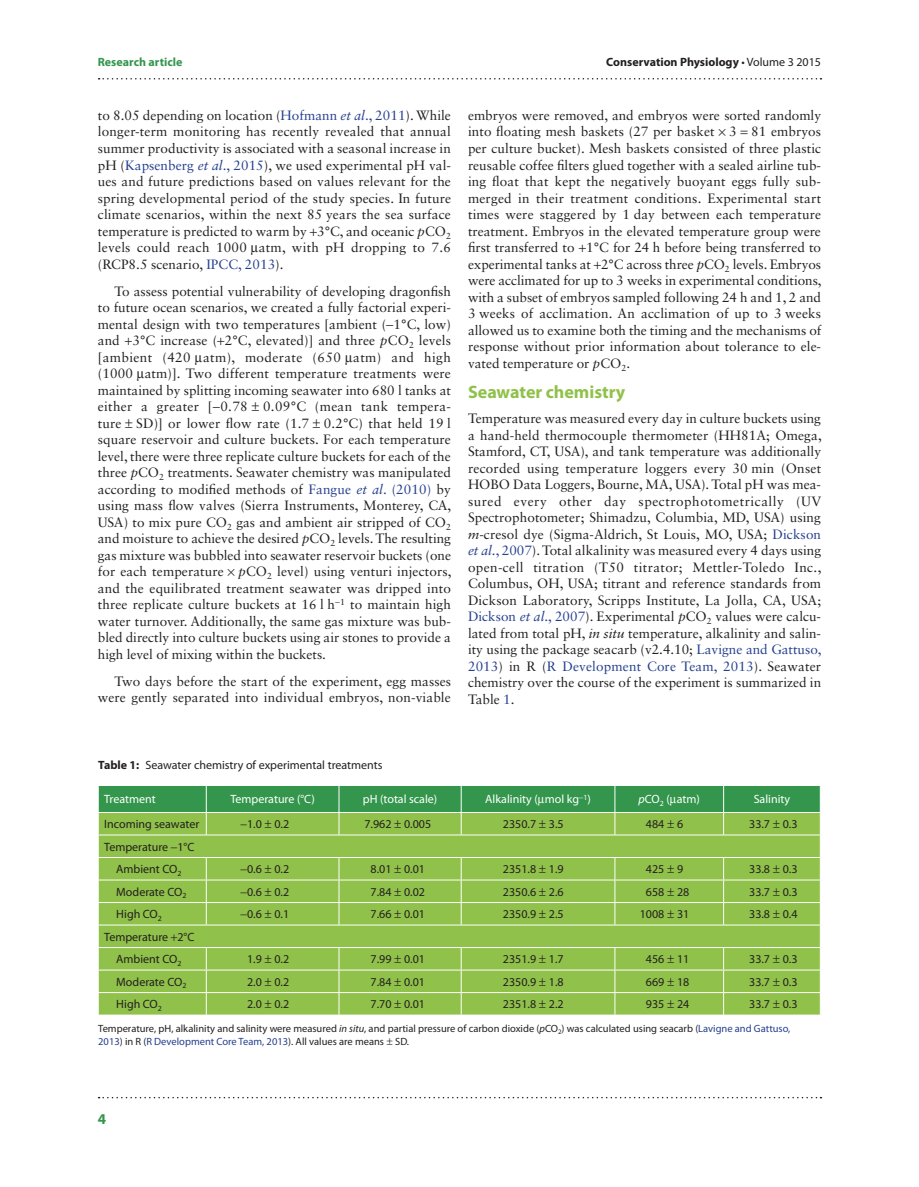
<style>
.page{position:relative;width:919px;height:1187px;background:#fff}
.page>*{position:absolute;margin:0;border:0;box-sizing:border-box;transform-origin:0 0}
._2{font:700 18px "Myriad Pro";color:#90c14a}
.t1{font:700 15px "Myriad Pro";color:#33964c}
.T{font:13.5px/16.5px "Sabon LT Std";letter-spacing:.005em;color:#231f20;text-align:justify}
.T1{font:13.5px/16.5px "Sabon LT Std";color:#231f20;text-align:justify}
.TB{font:12px "Myriad Pro";color:#231f20}
.TCH{font:12px "Myriad Pro";color:#fff}
.TT{font:12px "Myriad Pro";color:#231f20}
.t2{font:700 12px "Myriad Pro";color:#231f20}
.t3{font:700 12px "Myriad Pro";color:#33964c}
.TFN{font:10.5px/12.6px "Myriad Pro";color:#231f20}
.s1{font-weight:400}
.s2{color:#253f8e}
.s3{font-style:italic;color:#253f8e}
.s4{font-style:italic}
.s5{font-weight:700}
</style>
<div class="page">
<svg style="left:99px;top:1096px;width:722px;height:2px"></svg>
<svg style="left:99px;top:78px;width:722px;height:1px"></svg>
<svg style="left:98px;top:785px;width:722px;height:229px;background:#8bbf53"></svg>
<p class="t3" style="left:98px;top:55px;width:86px">Research article</p>
<p class="t2" style="left:606px;top:55px;width:216px">Conservation Physiology <span class="s1">• Volume 3 2015</span></p>
<p class="T1" style="left:98px;top:107px;width:355px">to 8.05 depending on location (<span class="s2">Hofmann</span> <span class="s3">et al</span><span class="s2">., 2011</span>). While longer-term monitoring has recently revealed that annual summer productivity is associated with a seasonal increase in pH (<span class="s2">Kapsenberg</span> <span class="s3">et al</span><span class="s2">., 2015</span>), we used experimental pH val&shy;ues and future predictions based on values relevant for the spring developmental period of the study species. In future climate scenarios, within the next 85 years the sea surface temperature is predicted to warm by 3°C, and oceanic <span class="s4">p</span>CO<sub>2 </sub>levels could reach 1000 atm, with pH dropping to 7.6 (RCP8.5 scenario, <span class="s2">IPCC, 2013</span>).</p>
<p class="T" style="left:98px;top:282px;width:355px;text-indent:16px">To assess potential vulnerability of developing dragonfish to future ocean scenarios, we created a fully factorial experi&shy;mental design with two temperatures [ambient (−1°C, low) and 3°C increase ( 2°C, elevated)] and three <span class="s4">p</span>CO<sub>2</sub> levels [ambient (420 atm), moderate (650 atm) and high (1000 atm)]. Two different temperature treatments were maintained by splitting incoming seawater into 680 l tanks at either a greater [−0.78 0.09°C (mean tank tempera&shy;ture SD)] or lower flow rate (1.7 0.2°C) that held 19 l square reservoir and culture buckets. For each temperature level, there were three replicate culture buckets for each of the three <span class="s4">p</span>CO<sub>2</sub> treatments. Seawater chemistry was manipulated according to modified methods of <span class="s2">Fangue</span> <span class="s3">et al</span><span class="s2">. (2010)</span> by using mass flow valves (Sierra Instruments, Monterey, CA, USA) to mix pure CO<sub>2</sub> gas and ambient air stripped of CO<sub>2 </sub>and moisture to achieve the desired <span class="s4">p</span>CO<sub>2</sub> levels. The resulting gas mixture was bubbled into seawater reservoir buckets (one for each temperature <span class="s4">p</span>CO<sub>2</sub> level) using venturi injectors, and the equilibrated treatment seawater was dripped into three replicate culture buckets at 16 l h−<sup>1</sup> to maintain high water turnover. Additionally, the same gas mixture was bub&shy;bled directly into culture buckets using air stones to provide a high level of mixing within the buckets.</p>
<p class="T" style="left:98px;top:672px;width:354px;text-align:right">Two days before the start of the experiment, egg masses were gently separated into individual embryos, non-viable</p>
<p class="T" style="left:468px;top:107px;width:355px">embryos were removed, and embryos were sorted randomly into floating mesh baskets (27 per basket 3 81 embryos per culture bucket). Mesh baskets consisted of three plastic reusable coffee filters glued together with a sealed airline tub&shy;ing float that kept the negatively buoyant eggs fully sub&shy;merged in their treatment conditions. Experimental start times were staggered by 1 day between each temperature treatment. Embryos in the elevated temperature group were first transferred to 1°C for 24 h before being transferred to experimental tanks at 2°C across three <span class="s4">p</span>CO<sub>2</sub> levels. Embryos were acclimated for up to 3 weeks in experimental conditions, with a subset of embryos sampled following 24 h and 1, 2 and 3 weeks of acclimation. An acclimation of up to 3 weeks allowed us to examine both the timing and the mechanisms of response without prior information about tolerance to ele&shy;vated temperature or <span class="s4">p</span>CO<sub>2</sub>.</p>
<p class="_2" style="left:468px;top:381px;width:159px">Seawater chemistry</p>
<p class="T1" style="left:468px;top:410px;width:355px">Temperature was measured every day in culture buckets using a hand-held thermocouple thermometer (HH81A; Omega, Stamford, CT, USA), and tank temperature was additionally recorded using temperature loggers every 30 min (Onset HOBO Data Loggers, Bourne, MA, USA). Total pH was mea&shy;sured every other day spectrophotometrically (UV Spectrophotometer; Shimadzu, Columbia, MD, USA) using <span class="s4">m</span>-cresol dye (Sigma-Aldrich, St Louis, MO, USA; <span class="s2">Dickson </span><span class="s3">et al</span><span class="s2">., 2007</span>). Total alkalinity was measured every 4 days using open-cell titration (T50 titrator; Mettler-Toledo Inc., Columbus, OH, USA; titrant and reference standards from Dickson Laboratory, Scripps Institute, La Jolla, CA, USA; <span class="s2">Dickson</span> <span class="s3">et al</span><span class="s2">., 2007</span>). Experimental <span class="s4">p</span>CO<sub>2</sub> values were calcu&shy;lated from total pH, <span class="s4">in situ</span> temperature, alkalinity and salin&shy;ity using the package seacarb (v2.4.10; <span class="s2">Lavigne and Gattuso, 2013</span>) in R (<span class="s2">R Development Core Team, 2013</span>). Seawater chemistry over the course of the experiment is summarized in Table <span class="s2">1</span>.</p>
<p class="TT" style="left:98px;top:758px;width:286px"><span class="s5">Table 1:</span> Seawater chemistry of experimental treatments</p>
<p class="TCH" style="left:104px;top:792px;width:53px">Treatment</p>
<p class="TCH" style="left:230px;top:792px;width:86px">Temperature (°C)</p>
<p class="TCH" style="left:363px;top:792px;width:76px">pH (total scale)</p>
<p class="TCH" style="left:485px;top:792px;width:107px">Alkalinity ( mol kg−<sup>1</sup>)</p>
<p class="TCH" style="left:638px;top:792px;width:63px"><span class="s4">p</span>CO<sub>2</sub> ( atm)</p>
<p class="TCH" style="left:753px;top:792px;width:38px">Salinity</p>
<p class="TB" style="left:104px;top:817px;width:97px">Incoming seawater</p>
<p class="TB" style="left:240px;top:817px;width:50px">−1.0 0.2</p>
<p class="TB" style="left:364px;top:817px;width:68px">7.962 0.005</p>
<p class="TB" style="left:503px;top:817px;width:62px">2350.7 3.5</p>
<p class="TB" style="left:646px;top:817px;width:39px">484 6</p>
<p class="TB" style="left:749px;top:817px;width:50px">33.7 0.3</p>
<p class="TB" style="left:104px;top:840px;width:92px">Temperature −1°C</p>
<p class="TB" style="left:116px;top:862px;width:67px">Ambient CO<sub>2</sub></p>
<p class="TB" style="left:240px;top:862px;width:50px">−0.6 0.2</p>
<p class="TB" style="left:370px;top:862px;width:56px">8.01 0.01</p>
<p class="TB" style="left:503px;top:862px;width:62px">2351.8 1.9</p>
<p class="TB" style="left:646px;top:862px;width:39px">425 9</p>
<p class="TB" style="left:749px;top:862px;width:50px">33.8 0.3</p>
<p class="TB" style="left:116px;top:885px;width:72px">Moderate CO<sub>2</sub></p>
<p class="TB" style="left:240px;top:885px;width:50px">−0.6 0.2</p>
<p class="TB" style="left:370px;top:885px;width:56px">7.84 0.02</p>
<p class="TB" style="left:503px;top:885px;width:62px">2350.6 2.6</p>
<p class="TB" style="left:646px;top:885px;width:45px">658 28</p>
<p class="TB" style="left:749px;top:885px;width:50px">33.7 0.3</p>
<p class="TB" style="left:116px;top:907px;width:47px">High CO<sub>2</sub></p>
<p class="TB" style="left:240px;top:907px;width:50px">−0.6 0.1</p>
<p class="TB" style="left:370px;top:907px;width:56px">7.66 0.01</p>
<p class="TB" style="left:503px;top:907px;width:62px">2350.9 2.5</p>
<p class="TB" style="left:639px;top:907px;width:51px">1008 31</p>
<p class="TB" style="left:749px;top:907px;width:50px">33.8 0.4</p>
<p class="TB" style="left:104px;top:930px;width:92px">Temperature 2°C</p>
<p class="TB" style="left:116px;top:952px;width:67px">Ambient CO<sub>2</sub></p>
<p class="TB" style="left:247px;top:952px;width:44px">1.9 0.2</p>
<p class="TB" style="left:370px;top:952px;width:56px">7.99 0.01</p>
<p class="TB" style="left:503px;top:952px;width:62px">2351.9 1.7</p>
<p class="TB" style="left:646px;top:952px;width:45px">456 11</p>
<p class="TB" style="left:749px;top:952px;width:50px">33.7 0.3</p>
<p class="TB" style="left:116px;top:975px;width:72px">Moderate CO<sub>2</sub></p>
<p class="TB" style="left:247px;top:975px;width:44px">2.0 0.2</p>
<p class="TB" style="left:370px;top:975px;width:56px">7.84 0.01</p>
<p class="TB" style="left:503px;top:975px;width:62px">2350.9 1.8</p>
<p class="TB" style="left:646px;top:975px;width:45px">669 18</p>
<p class="TB" style="left:749px;top:975px;width:50px">33.7 0.3</p>
<p class="TB" style="left:116px;top:997px;width:47px">High CO<sub>2</sub></p>
<p class="TB" style="left:247px;top:997px;width:44px">2.0 0.2</p>
<p class="TB" style="left:370px;top:997px;width:56px">7.70 0.01</p>
<p class="TB" style="left:503px;top:997px;width:62px">2351.8 2.2</p>
<p class="TB" style="left:646px;top:997px;width:45px">935 24</p>
<p class="TB" style="left:749px;top:997px;width:50px">33.7 0.3</p>
<p class="TFN" style="left:98px;top:1022px;width:693px">Temperature, pH, alkalinity and salinity were measured <span class="s4">in situ</span>, and partial pressure of carbon dioxide (<span class="s4">p</span>CO<sub>2</sub>) was calculated using seacarb (<span class="s2">Lavigne and Gattuso,<br>2013</span>) in R (<span class="s2">R Development Core Team, 2013</span>). All values are means SD.</p>
<p class="t1" style="left:98px;top:1110px;width:10px">4</p>
</div>
